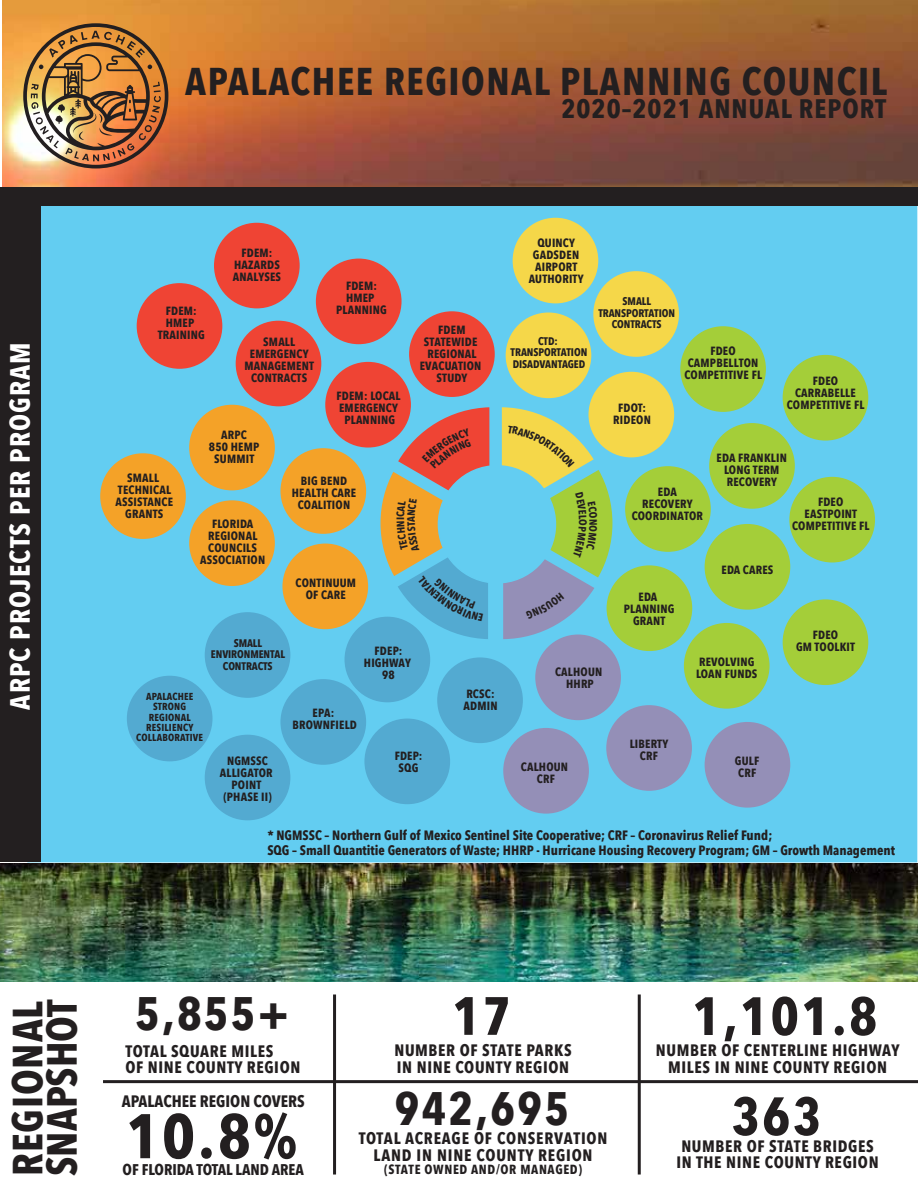
<style>
.page{position:relative;width:918px;height:1188px;background:#fff}
.page>*{position:absolute;margin:0;border:0;box-sizing:border-box;transform-origin:0 0}
.t1{font:700 62.25px "Avenir Next Condensed";color:#231f20}
.t2{font:700 53.25px "Avenir Next Condensed";letter-spacing:.05em;color:#231f20}
.t3{font:700 46.8px "Avenir Next Condensed";letter-spacing:.05em;color:#231f20}
.t4{font:700 42px/34.5px "Avenir Next Condensed";letter-spacing:.01em;color:#231f20}
.t5{font:700 38.7px "Avenir Next Condensed";letter-spacing:.04em;color:#231f20}
.t6{font:700 27.75px "Avenir Next Condensed";letter-spacing:.04em;color:#fff}
.t7{font:700 26.7px "Avenir Next Condensed";letter-spacing:.04em;color:#231f20}
.t8{font:700 16.5px/16.5px "Avenir Next Condensed";letter-spacing:.04em;color:#231f20}
.t9{font:700 16.5px "Avenir Next Condensed";color:#231f20}
.t10{font:700 15.45px "Avenir Next Condensed";color:#231f20}
.t11{font:700 13.5px/15px "Avenir Next Condensed";color:#231f20}
.t12{font:700 13.2px "Avenir Next Condensed";letter-spacing:.05em;color:#231f20}
.t13{font:700 11.85px/12px "Avenir Next Condensed";letter-spacing:.015em;color:#231f20;text-align:center}
.t14{font:700 10.95px/11.6px "Avenir Next Condensed";letter-spacing:-.005em;color:#231f20;text-align:center}
.t15{font:700 10.65px "Avenir Next Condensed";color:#231f20}
.t16{font:700 10.05px/10.1px "Avenir Next Condensed";letter-spacing:.015em;color:#231f20;text-align:center}
</style>
<div class="page">
<img style="left:2px;top:0;width:916px;height:187px">
<div style="left:28px;top:203px;width:889px;height:659px;background:#63cdf1"></div>
<div style="left:625px;top:466px;width:86px;height:86px;background:#a4ce39;border-radius:50%"></div>
<div style="left:789px;top:477px;width:86px;height:85px;background:#a4ce39;border-radius:50%"></div>
<div style="left:607px;top:565px;width:85px;height:86px;background:#a4ce39;border-radius:50%"></div>
<div style="left:684px;top:623px;width:86px;height:86px;background:#a4ce39;border-radius:50%"></div>
<div style="left:783px;top:599px;width:85px;height:86px;background:#a4ce39;border-radius:50%"></div>
<div style="left:705px;top:524px;width:85px;height:86px;background:#a4ce39;border-radius:50%"></div>
<div style="left:709px;top:423px;width:86px;height:86px;background:#a4ce39;border-radius:50%"></div>
<div style="left:680px;top:326px;width:86px;height:86px;background:#a4ce39;border-radius:50%"></div>
<div style="left:783px;top:355px;width:85px;height:86px;background:#a4ce39;border-radius:50%"></div>
<div style="left:593px;top:271px;width:86px;height:86px;background:#f5d749;border-radius:50%"></div>
<div style="left:506px;top:313px;width:85px;height:85px;background:#f5d749;border-radius:50%"></div>
<div style="left:589px;top:372px;width:85px;height:85px;background:#f5d749;border-radius:50%"></div>
<div style="left:409px;top:311px;width:86px;height:86px;background:#ef4434;border-radius:50%"></div>
<div style="left:316px;top:259px;width:86px;height:85px;background:#ef4434;border-radius:50%"></div>
<div style="left:214px;top:223px;width:86px;height:85px;background:#ef4434;border-radius:50%"></div>
<div style="left:137px;top:283px;width:85px;height:86px;background:#ef4434;border-radius:50%"></div>
<div style="left:236px;top:321px;width:85px;height:85px;background:#ef4434;border-radius:50%"></div>
<div style="left:325px;top:362px;width:86px;height:86px;background:#ef4434;border-radius:50%"></div>
<div style="left:535px;top:635px;width:86px;height:85px;background:#948fb7;border-radius:50%"></div>
<div style="left:437px;top:657px;width:86px;height:86px;background:#53aad1;border-radius:50%"></div>
<div style="left:705px;top:722px;width:85px;height:86px;background:#948fb7;border-radius:50%"></div>
<div style="left:606px;top:705px;width:86px;height:86px;background:#948fb7;border-radius:50%"></div>
<div style="left:503px;top:728px;width:86px;height:86px;background:#948fb7;border-radius:50%"></div>
<div style="left:205px;top:612px;width:85px;height:86px;background:#53aad1;border-radius:50%"></div>
<div style="left:364px;top:719px;width:86px;height:85px;background:#53aad1;border-radius:50%"></div>
<div style="left:280px;top:679px;width:86px;height:86px;background:#53aad1;border-radius:50%"></div>
<div style="left:345px;top:617px;width:85px;height:85px;background:#53aad1;border-radius:50%"></div>
<div style="left:205px;top:735px;width:85px;height:85px;background:#53aad1;border-radius:50%"></div>
<div style="left:127px;top:676px;width:86px;height:85px;background:#53aad1;border-radius:50%"></div>
<div style="left:282px;top:544px;width:86px;height:85px;background:#f4a228;border-radius:50%"></div>
<div style="left:280px;top:448px;width:86px;height:86px;background:#f4a228;border-radius:50%"></div>
<div style="left:189px;top:405px;width:86px;height:85px;background:#f4a228;border-radius:50%"></div>
<div style="left:189px;top:500px;width:86px;height:86px;background:#f4a228;border-radius:50%"></div>
<div style="left:100px;top:453px;width:86px;height:86px;background:#f4a228;border-radius:50%"></div>
<div style="left:513px;top:218px;width:85px;height:85px;background:#f5d749;border-radius:50%"></div>
<div style="left:0;top:204px;width:41px;height:658px;background:#231f20"></div>
<img style="left:23px;top:23px;width:145px;height:145px">
<div style="left:0;top:187px;width:918px;height:19px;background:#231f20"></div>
<img style="left:0;top:864px;width:918px;height:118px">
<hr style="left:103px;top:1080px;width:815px;height:3px;background:#231f20">
<hr style="left:333px;top:994px;width:3px;height:181px;background:#231f20">
<hr style="left:638px;top:994px;width:3px;height:181px;background:#231f20">
<svg style="left:502px;top:407px;width:110px;height:232px"></svg>
<svg style="left:381px;top:407px;width:108px;height:232px"></svg>
<h3 class="t6" style="left:3px;top:710px;width:369px;rotate:-90deg">ARPC PROJECTS PER PROGRAM</h3>
<h3 class="t5" style="left:185px;top:57px;width:703px">APALACHEE REGIONAL PLANNING COUNCIL</h3>
<h3 class="t7" style="left:561px;top:92px;width:326px">2020–2021 ANNUAL REPORT</h3>
<p class="t13" style="left:158px;top:304px;width:49px">FDEM:<br>HMEP<br>TRAINING</p>
<p class="t13" style="left:233px;top:247px;width:50px">FDEM:<br>HAZARDS<br>ANALYSES</p>
<p class="t13" style="left:245px;top:336px;width:71px">SMALL<br>EMERGENCY<br>MANAGEMENT<br>CONTRACTS</p>
<p class="t13" style="left:209px;top:429px;width:52px">ARPC<br>850 HEMP<br>SUMMIT</p>
<p class="t13" style="left:336px;top:279px;width:52px">FDEM:<br>HMEP<br>PLANNING</p>
<p class="t13" style="left:337px;top:390px;width:65px">FDEM: LOCAL<br>EMERGENCY<br>PLANNING</p>
<p class="t13" style="left:420px;top:323px;width:63px">FDEM<br>STATEWIDE<br>REGIONAL<br>EVACUATION<br>STUDY</p>
<p class="t13" style="left:115px;top:472px;width:59px">SMALL<br>TECHNICAL<br>ASSISTANCE<br>GRANTS</p>
<p class="t13" style="left:200px;top:518px;width:67px">FLORIDA<br>REGIONAL<br>COUNCILS<br>ASSOCIATION</p>
<p class="t13" style="left:292px;top:474px;width:66px">BIG BEND<br>HEALTH CARE<br>COALITION</p>
<p class="t13" style="left:296px;top:577px;width:62px">CONTINUUM<br>OF CARE</p>
<p class="t15" style="left:405px;top:522px;width:7px;rotate:-90deg">A</p>
<p class="t16" style="left:136px;top:692px;width:68px">APALACHEE<br>STRONG<br>REGIONAL<br>RESILIENCY<br>COLLABORATIVE</p>
<p class="t14" style="left:211px;top:637px;width:76px">SMALL<br>ENVIRONMENTAL<br>CONTRACTS</p>
<p class="t13" style="left:364px;top:645px;width:48px">FDEP:<br>HIGHWAY<br>98</p>
<p class="t13" style="left:220px;top:754px;width:54px">NGMSSC<br>ALLIGATOR<br>POINT (PHASE II)</p>
<p class="t13" style="left:292px;top:707px;width:66px">EPA:<br>BROWNFIELD</p>
<p class="t13" style="left:395px;top:750px;width:29px">FDEP:<br>SQG</p>
<p class="t13" style="left:464px;top:688px;width:35px;text-align:left">RCSC:<br>ADMIN</p>
<p class="t13" style="left:529px;top:237px;width:56px">QUINCY<br>GADSDEN<br>AIRPORT<br>AUTHORITY</p>
<p class="t14" style="left:511px;top:335px;width:78px">CTD:<br>TRANSPORTATION<br>DISADVANTAGED</p>
<p class="t14" style="left:598px;top:296px;width:78px">SMALL<br>TRANSPORTATION<br>CONTRACTS</p>
<p class="t13" style="left:613px;top:402px;width:39px">FDOT:<br>RIDEON</p>
<p class="t13" style="left:684px;top:345px;width:79px">FDEO<br>CAMPBELLTON<br>COMPETITIVE FL</p>
<p class="t13" style="left:787px;top:375px;width:79px">FDEO<br>CARRABELLE<br>COMPETITIVE FL</p>
<p class="t15" style="left:600px;top:519px;width:8px;rotate:90deg">N</p>
<p class="t13" style="left:555px;top:665px;width:49px">CALHOUN<br>HHRP</p>
<p class="t13" style="left:521px;top:761px;width:49px">CALHOUN<br>CRF</p>
<p class="t13" style="left:632px;top:486px;width:73px">EDA<br>RECOVERY<br>COORDINATOR</p>
<p class="t13" style="left:624px;top:591px;width:52px">EDA<br>PLANNING<br>GRANT</p>
<p class="t13" style="left:717px;top:451px;width:72px">EDA FRANKLIN<br>LONG TERM<br>RECOVERY</p>
<p class="t13" style="left:721px;top:564px;width:53px">EDA CARES</p>
<p class="t13" style="left:792px;top:496px;width:79px">FDEO<br>EASTPOINT<br>COMPETITIVE FL</p>
<p class="t13" style="left:796px;top:629px;width:61px">FDEO<br>GM TOOLKIT</p>
<p class="t13" style="left:630px;top:738px;width:40px">LIBERTY<br>CRF</p>
<p class="t13" style="left:696px;top:656px;width:63px;text-align:left">REVOLVING<br>LOAN FUNDS</p>
<p class="t13" style="left:735px;top:755px;width:26px;text-align:left">GULF<br>CRF</p>
<p class="t11" style="left:267px;top:828px;width:629px">* NGMSSC – Northern Gulf of Mexico Sentinel Site Cooperative; CRF – Coronavirus Relief Fund;<br>SQG – Small Quantitie Generators of Waste; HHRP - Hurricane Housing Recovery Program; GM – Growth Management</p>
<h3 class="t4" style="left:10px;top:1176px;width:178px;rotate:-90deg">REGIONAL<br>SNAPSHOT</h3>
<h3 class="t3" style="left:135px;top:985px;width:155px">5,855+</h3>
<h3 class="t8" style="left:126px;top:1043px;width:176px">TOTAL SQUARE MILES<br>OF NINE COUNTY REGION</h3>
<h3 class="t9" style="left:122px;top:1091px;width:185px">APALACHEE REGION COVERS</h3>
<h1 class="t1" style="left:126px;top:1098px;width:172px">10.8%</h1>
<h3 class="t10" style="left:123px;top:1160px;width:183px">OF FLORIDA TOTAL LAND AREA</h3>
<h2 class="t2" style="left:452px;top:984px;width:60px">17</h2>
<h3 class="t8" style="left:394px;top:1042px;width:179px">NUMBER OF STATE PARKS<br>IN NINE COUNTY REGION</h3>
<h3 class="t3" style="left:395px;top:1080px;width:176px">942,695</h3>
<h3 class="t8" style="left:359px;top:1130px;width:250px;text-align:center">TOTAL ACREAGE OF CONSERVATION<br>LAND IN NINE COUNTY REGION</h3>
<p class="t12" style="left:384px;top:1161px;width:200px">(STATE OWNED AND/OR MANAGED)</p>
<h2 class="t2" style="left:692px;top:984px;width:186px">1,101.8</h2>
<h3 class="t8" style="left:656px;top:1042px;width:245px;text-align:center">NUMBER OF CENTERLINE HIGHWAY<br>MILES IN NINE COUNTY REGION</h3>
<h2 class="t2" style="left:732px;top:1084px;width:91px">363</h2>
<h3 class="t8" style="left:677px;top:1138px;width:204px">NUMBER OF STATE BRIDGES<br>IN THE NINE COUNTY REGION</h3>
</div>
